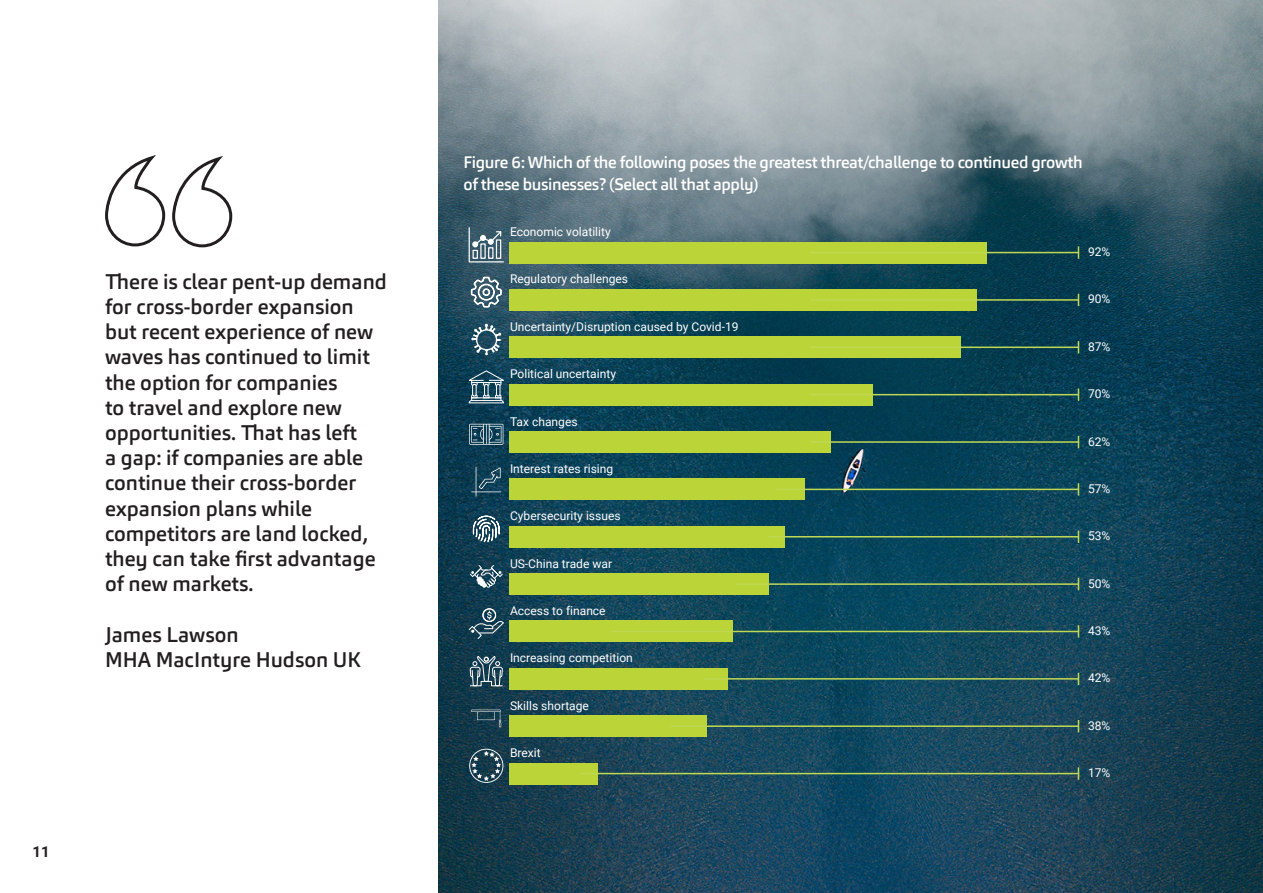
<style>
.page{position:relative;width:1263px;height:893px;background:#fff}
.page>*{position:absolute;margin:0;border:0;box-sizing:border-box;transform-origin:0 0}
.t1{font:500 21px/25.2px "Carnac";color:#231f20}
.t2{font:500 16.5px/22.5px "Carnac";letter-spacing:-.02em;color:#fff}
.t3{font:700 15px "Roboto";color:#231f20}
.t4{font:12px "Roboto";color:#fff}
</style>
<div class="page">
<img style="left:438px;top:0;width:825px;height:892px">
<div style="left:509px;top:242px;width:478px;height:21px;background:#bbd538"></div>
<div style="left:509px;top:289px;width:467px;height:22px;background:#bbd538"></div>
<div style="left:509px;top:337px;width:452px;height:21px;background:#bbd538"></div>
<div style="left:509px;top:384px;width:363px;height:21px;background:#bbd538"></div>
<div style="left:509px;top:431px;width:322px;height:22px;background:#bbd538"></div>
<div style="left:509px;top:479px;width:296px;height:21px;background:#bbd538"></div>
<div style="left:509px;top:526px;width:275px;height:21px;background:#bbd538"></div>
<div style="left:509px;top:573px;width:260px;height:22px;background:#bbd538"></div>
<div style="left:509px;top:621px;width:223px;height:21px;background:#bbd538"></div>
<div style="left:509px;top:668px;width:218px;height:21px;background:#bbd538"></div>
<div style="left:509px;top:715px;width:197px;height:22px;background:#bbd538"></div>
<div style="left:509px;top:763px;width:88px;height:21px;background:#bbd538"></div>
<svg style="left:1078px;top:246px;width:1px;height:13px"></svg>
<hr style="left:810px;top:252px;width:268px;height:1px;background:#bfd854">
<svg style="left:1078px;top:294px;width:1px;height:12px"></svg>
<hr style="left:810px;top:299px;width:268px;height:2px;background:#bfd854">
<svg style="left:1078px;top:341px;width:1px;height:12px"></svg>
<hr style="left:810px;top:347px;width:268px;height:1px;background:#bfd854">
<svg style="left:1078px;top:388px;width:1px;height:13px"></svg>
<hr style="left:810px;top:394px;width:268px;height:1px;background:#bfd854">
<svg style="left:1078px;top:436px;width:1px;height:12px"></svg>
<hr style="left:810px;top:441px;width:268px;height:2px;background:#bfd854">
<svg style="left:1078px;top:483px;width:1px;height:13px"></svg>
<hr style="left:776px;top:489px;width:302px;height:1px;background:#bfd854">
<svg style="left:1078px;top:531px;width:1px;height:12px"></svg>
<hr style="left:769px;top:536px;width:309px;height:1px;background:#bfd854">
<svg style="left:1078px;top:578px;width:1px;height:12px"></svg>
<hr style="left:735px;top:583px;width:343px;height:2px;background:#bfd854">
<svg style="left:1078px;top:625px;width:1px;height:13px"></svg>
<hr style="left:611px;top:631px;width:467px;height:1px;background:#bfd854">
<svg style="left:1078px;top:673px;width:1px;height:12px"></svg>
<hr style="left:704px;top:678px;width:374px;height:2px;background:#bfd854">
<svg style="left:1078px;top:720px;width:1px;height:12px"></svg>
<hr style="left:670px;top:725px;width:408px;height:2px;background:#bfd854">
<svg style="left:1078px;top:767px;width:1px;height:13px"></svg>
<hr style="left:581px;top:773px;width:497px;height:1px;background:#bfd854">
<svg style="left:468px;top:226px;width:37px;height:37px"></svg>
<svg style="left:471px;top:273px;width:31px;height:38px"></svg>
<svg style="left:471px;top:324px;width:30px;height:31px"></svg>
<div style="left:476px;top:329px;width:21px;height:21px;border:1px solid #fff;border-radius:50%"></div>
<svg style="left:466px;top:370px;width:41px;height:34px"></svg>
<svg style="left:469px;top:424px;width:34px;height:21px"></svg>
<svg style="left:471px;top:467px;width:30px;height:30px"></svg>
<svg style="left:472px;top:515px;width:28px;height:33px"></svg>
<svg style="left:469px;top:564px;width:34px;height:25px"></svg>
<div style="left:482px;top:608px;width:14px;height:14px;border:1px solid #fff;border-radius:50%"></div>
<svg style="left:468px;top:611px;width:37px;height:29px"></svg>
<svg style="left:469px;top:652px;width:34px;height:75px;background:#315363"></svg>
<svg style="left:469px;top:749px;width:34px;height:34px"></svg>
<svg style="left:105px;top:158px;width:128px;height:90px"></svg>
<p class="t1" style="left:105px;top:269px;width:283px">There is clear pent-up demand for cross-border expansion but recent experience of new waves has continued to limit the option for companies<br>to travel and explore new opportunities. That has left<br>a gap: if companies are able continue their cross-border expansion plans while competitors are land locked, they can take first advantage of new markets.</p>
<p class="t1" style="left:105px;top:622px;width:135px">James Lawson</p>
<p class="t1" style="left:105px;top:647px;width:257px">MHA MacIntyre Hudson UK</p>
<p class="t3" style="left:32px;top:841px;width:19px">11</p>
<p class="t2" style="left:463px;top:151px;width:621px">Figure 6: Which of the following poses the greatest threat/challenge to continued growth of these businesses? (Select all that apply)</p>
<p class="t4" style="left:510px;top:223px;width:102px">Economic volatility</p>
<p class="t4" style="left:510px;top:271px;width:120px">Regulatory challenges</p>
<p class="t4" style="left:510px;top:318px;width:230px">Uncertainty/Disruption caused by Covid-19</p>
<p class="t4" style="left:510px;top:365px;width:108px">Political uncertainty</p>
<p class="t4" style="left:510px;top:413px;width:69px">Tax changes</p>
<p class="t4" style="left:510px;top:460px;width:105px">Interest rates rising</p>
<p class="t4" style="left:510px;top:508px;width:112px">Cybersecurity issues</p>
<p class="t4" style="left:510px;top:555px;width:104px">US-China trade war</p>
<p class="t4" style="left:510px;top:602px;width:97px">Access to finance</p>
<p class="t4" style="left:510px;top:650px;width:124px">Increasing competition</p>
<p class="t4" style="left:510px;top:697px;width:81px">Skills shortage</p>
<p class="t4" style="left:510px;top:744px;width:32px">Brexit</p>
<p class="t4" style="left:1088px;top:243px;width:24px">92%</p>
<p class="t4" style="left:1088px;top:291px;width:24px">90%</p>
<p class="t4" style="left:1088px;top:338px;width:24px">87%</p>
<p class="t4" style="left:1088px;top:385px;width:24px">70%</p>
<p class="t4" style="left:1088px;top:433px;width:24px">62%</p>
<p class="t4" style="left:1088px;top:480px;width:24px">57%</p>
<p class="t4" style="left:1088px;top:528px;width:24px">53%</p>
<p class="t4" style="left:1088px;top:575px;width:24px">50%</p>
<p class="t4" style="left:1088px;top:622px;width:24px">43%</p>
<p class="t4" style="left:1088px;top:670px;width:24px">42%</p>
<p class="t4" style="left:1088px;top:717px;width:24px">38%</p>
<p class="t4" style="left:1088px;top:764px;width:24px">17%</p>
</div>
